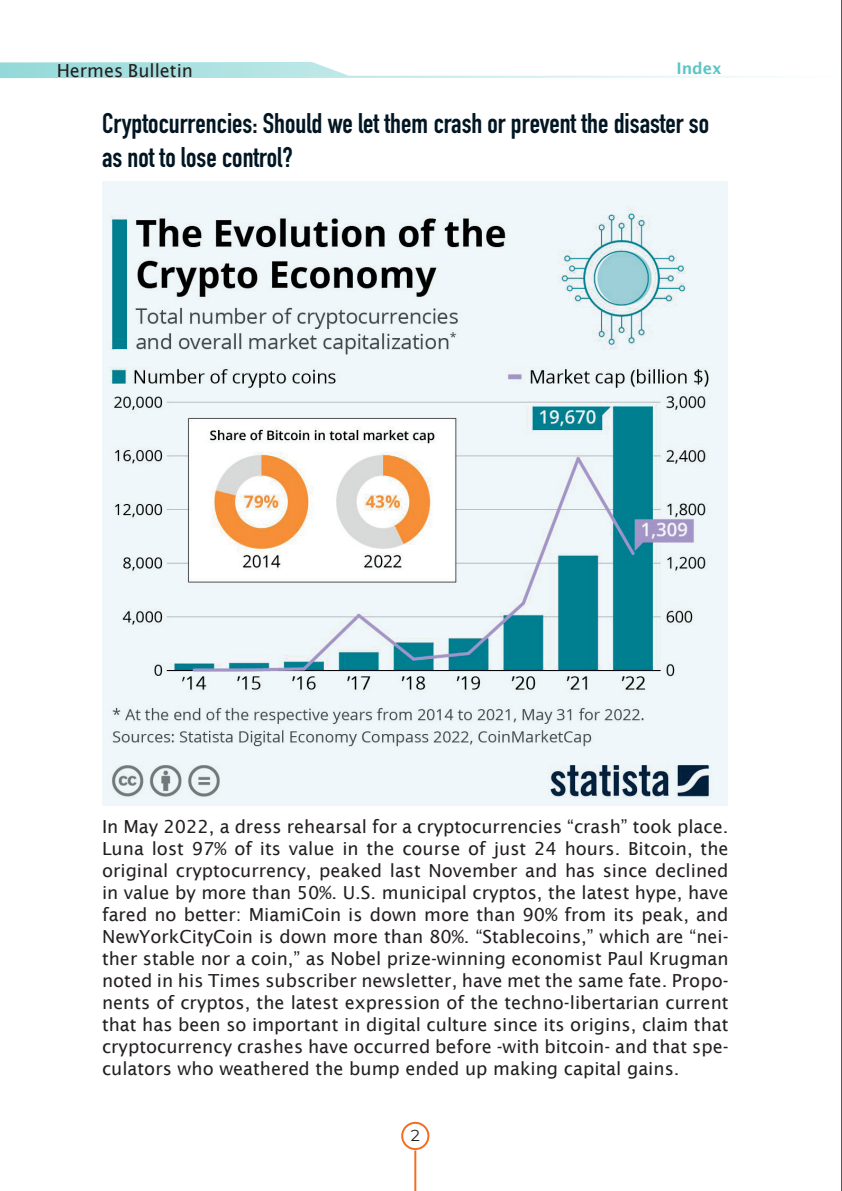
<style>
.page{position:relative;width:842px;height:1191px;background:#fff}
.page>*{position:absolute;margin:0;border:0;box-sizing:border-box;transform-origin:0 0}
.t1{font:700 28px/33.6px "DIN Condensed";color:#011622}
.t2{font:18px/22px "Lucida Sans";color:#231f20;text-align:justify}
.t3{font:600 16px "Lucida Sans";color:#5cc5c5}
.t4{font:16px "Montserrat";color:#231f20}
</style>
<div class="page">
<svg style="left:0;top:62px;width:766px;height:16px"></svg>
<div style="left:401px;top:1121px;width:28px;height:29px;border:2px solid #f36e22;border-radius:50%"></div>
<hr style="left:414px;top:1150px;width:2px;height:41px;background:#f36e22">
<hr style="left:841px;top:0;width:1px;height:1191px;background:#231f20">
<img style="left:102px;top:181px;width:625px;height:624px">
<p class="t3" style="left:676px;top:59px;width:47px">Index</p>
<p class="t2" style="left:57px;top:60px;width:138px">Hermes Bulletin</p>
<h1 class="t1" style="left:102px;top:107px;width:609px">Cryptocurrencies: Should we let them crash or prevent the disaster so as not to lose control?</h1>
<p class="t2" style="left:102px;top:815px;width:628px">In May 2022, a dress rehearsal for a cryptocurrencies “crash” took place.<br>Luna lost 97% of its value in the course of just 24 hours. Bitcoin, the original cryptocurrency, peaked last November and has since declined in value by more than 50%. U.S. municipal cryptos, the latest hype, have fared no better: MiamiCoin is down more than 90% from its peak, and NewYorkCityCoin is down more than 80%. “Stablecoins,” which are “nei&shy;ther stable nor a coin,” as Nobel prize-winning economist Paul Krugman noted in his Times subscriber newsletter, have met the same fate. Propo&shy;nents of cryptos, the latest expression of the techno-libertarian current that has been so important in digital culture since its origins, claim that cryptocurrency crashes have occurred before -with bitcoin- and that spe&shy;culators who weathered the bump ended up making capital gains.</p>
<p class="t4" style="left:411px;top:1124px;width:11px">2</p>
</div>
